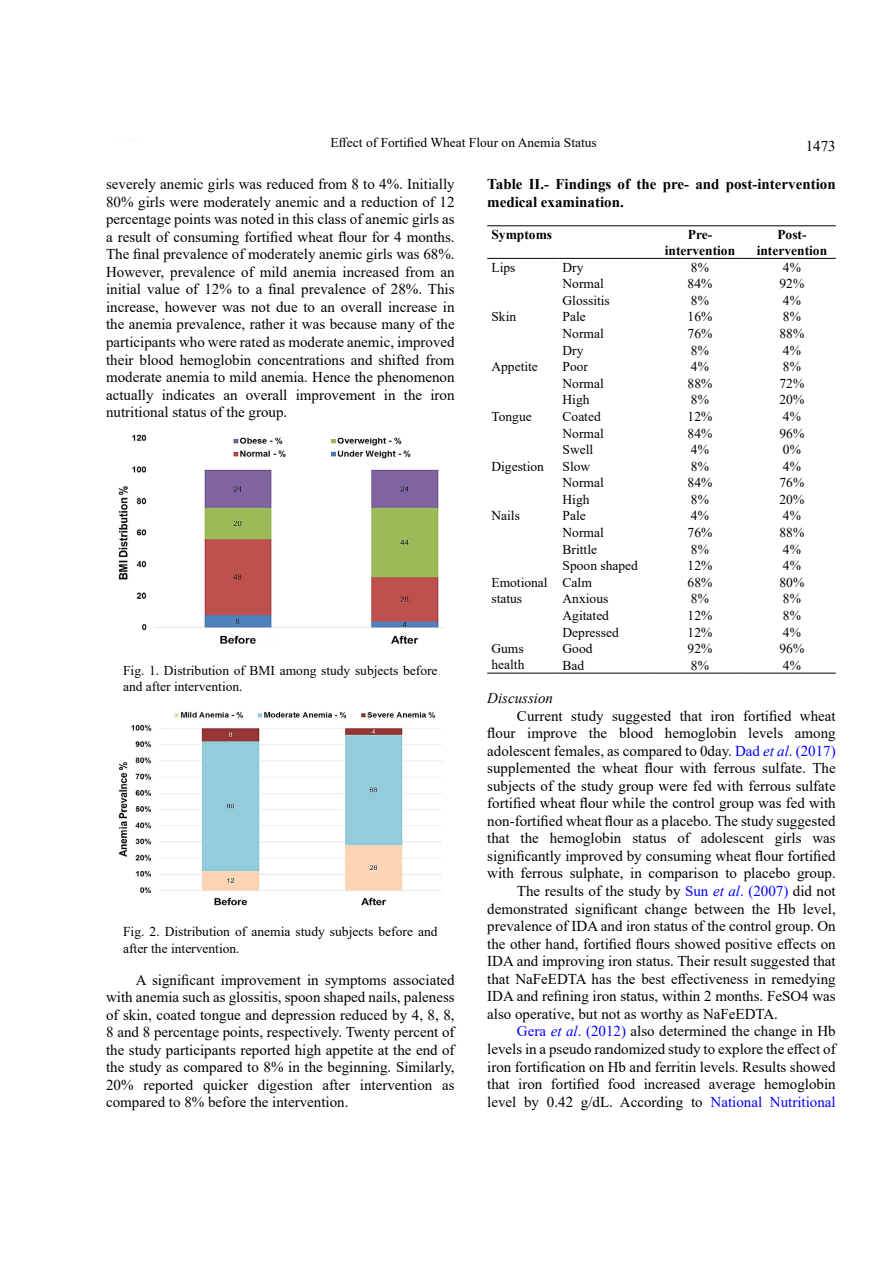
<style>
.page{position:relative;width:893px;height:1263px;background:#fff}
.page>*{position:absolute;margin:0;border:0;box-sizing:border-box;transform-origin:0 0}
.t1{font:15px/17.5px "Times New Roman";color:#000;text-align:justify}
.t2{font:700 15px/18px "Times New Roman";color:#000}
.t3{font:italic 15px "Times New Roman";color:#000}
.t4{font:13.5px/16.2px "Times New Roman";color:#000}
.t5{font:700 13.5px/16.2px "Times New Roman";color:#000;text-align:center}
.s1{color:#00f}
.s2{font-style:italic;color:#00f}
</style>
<div class="page">
<img style="left:118px;top:435px;width:326px;height:209px">
<img style="left:118px;top:711px;width:323px;height:195px">
<hr style="left:487px;top:673px;width:71px;height:1px;background:#000">
<hr style="left:558px;top:673px;width:94px;height:1px;background:#000">
<hr style="left:652px;top:673px;width:92px;height:1px;background:#000">
<hr style="left:744px;top:673px;width:92px;height:1px;background:#000">
<hr style="left:487px;top:225px;width:71px;height:1px;background:#000">
<hr style="left:558px;top:225px;width:94px;height:1px;background:#000">
<hr style="left:652px;top:225px;width:92px;height:1px;background:#000">
<hr style="left:744px;top:225px;width:92px;height:1px;background:#000">
<hr style="left:487px;top:258px;width:71px;height:1px;background:#000">
<hr style="left:558px;top:258px;width:94px;height:1px;background:#000">
<hr style="left:652px;top:258px;width:92px;height:1px;background:#000">
<hr style="left:744px;top:258px;width:92px;height:1px;background:#000">
<p class="t4" style="left:331px;top:134px;width:268px">Effect of Fortified Wheat Flour on Anemia Status</p>
<p class="t1" style="left:806px;top:137px;width:31px">1473</p>
<p class="t1" style="left:106px;top:175px;width:350px">severely anemic girls was reduced from 8 to 4%. Initially 80% girls were moderately anemic and a reduction of 12 percentage points was noted in this class of anemic girls as a result of consuming fortified wheat flour for 4 months.<br>The final prevalence of moderately anemic girls was 68%.<br>However, prevalence of mild anemia increased from an initial value of 12% to a final prevalence of 28%. This increase, however was not due to an overall increase in the anemia prevalence, rather it was because many of the participants who were rated as moderate anemic, improved their blood hemoglobin concentrations and shifted from moderate anemia to mild anemia. Hence the phenomenon actually indicates an overall improvement in the iron nutritional status of the group.</p>
<p class="t4" style="left:123px;top:662px;width:316px">Fig. 1. Distribution of BMI among study subjects before and after intervention.</p>
<p class="t4" style="left:123px;top:923px;width:316px">Fig. 2. Distribution of anemia study subjects before and after the intervention.</p>
<p class="t1" style="left:106px;top:970px;width:350px;text-indent:30px">A significant improvement in symptoms associated with anemia such as glossitis, spoon shaped nails, paleness of skin, coated tongue and depression reduced by 4, 8, 8, 8 and 8 percentage points, respectively. Twenty percent of the study participants reported high appetite at the end of the study as compared to 8% in the beginning. Similarly, 20% reported quicker digestion after intervention as compared to 8% before the intervention.</p>
<p class="t2" style="left:487px;top:174px;width:350px">Table II.- Findings of the pre- and post-intervention medical examination.</p>
<p class="t5" style="left:491px;top:226px;width:62px">Symptoms</p>
<p class="t5" style="left:665px;top:226px;width:72px">Pre&shy;intervention</p>
<p class="t5" style="left:757px;top:226px;width:72px">Post&shy;intervention</p>
<p class="t4" style="left:491px;top:258px;width:26px">Lips</p>
<p class="t4" style="left:563px;top:258px;width:22px">Dry</p>
<p class="t4" style="left:691px;top:258px;width:19px">8%</p>
<p class="t4" style="left:783px;top:258px;width:19px">4%</p>
<p class="t4" style="left:563px;top:275px;width:43px">Normal</p>
<p class="t4" style="left:688px;top:275px;width:26px">84%</p>
<p class="t4" style="left:779px;top:275px;width:26px">92%</p>
<p class="t4" style="left:563px;top:292px;width:49px">Glossitis</p>
<p class="t4" style="left:691px;top:292px;width:19px">8%</p>
<p class="t4" style="left:783px;top:292px;width:19px">4%</p>
<p class="t4" style="left:491px;top:308px;width:26px">Skin</p>
<p class="t4" style="left:563px;top:308px;width:25px">Pale</p>
<p class="t4" style="left:688px;top:308px;width:26px">16%</p>
<p class="t4" style="left:783px;top:308px;width:19px">8%</p>
<p class="t4" style="left:563px;top:325px;width:43px">Normal</p>
<p class="t4" style="left:688px;top:325px;width:26px">76%</p>
<p class="t4" style="left:779px;top:325px;width:26px">88%</p>
<p class="t4" style="left:563px;top:341px;width:22px">Dry</p>
<p class="t4" style="left:691px;top:341px;width:19px">8%</p>
<p class="t4" style="left:783px;top:341px;width:19px">4%</p>
<p class="t4" style="left:491px;top:358px;width:48px">Appetite</p>
<p class="t4" style="left:563px;top:358px;width:27px">Poor</p>
<p class="t4" style="left:691px;top:358px;width:19px">4%</p>
<p class="t4" style="left:783px;top:358px;width:19px">8%</p>
<p class="t4" style="left:563px;top:375px;width:43px">Normal</p>
<p class="t4" style="left:688px;top:375px;width:26px">88%</p>
<p class="t4" style="left:779px;top:375px;width:26px">72%</p>
<p class="t4" style="left:563px;top:391px;width:28px">High</p>
<p class="t4" style="left:691px;top:391px;width:19px">8%</p>
<p class="t4" style="left:779px;top:391px;width:26px">20%</p>
<p class="t4" style="left:491px;top:408px;width:42px">Tongue</p>
<p class="t4" style="left:563px;top:408px;width:40px">Coated</p>
<p class="t4" style="left:688px;top:408px;width:26px">12%</p>
<p class="t4" style="left:783px;top:408px;width:19px">4%</p>
<p class="t4" style="left:563px;top:424px;width:43px">Normal</p>
<p class="t4" style="left:688px;top:424px;width:26px">84%</p>
<p class="t4" style="left:779px;top:424px;width:26px">96%</p>
<p class="t4" style="left:563px;top:441px;width:32px">Swell</p>
<p class="t4" style="left:691px;top:441px;width:19px">4%</p>
<p class="t4" style="left:783px;top:441px;width:19px">0%</p>
<p class="t4" style="left:491px;top:458px;width:54px">Digestion</p>
<p class="t4" style="left:563px;top:458px;width:29px">Slow</p>
<p class="t4" style="left:691px;top:458px;width:19px">8%</p>
<p class="t4" style="left:783px;top:458px;width:19px">4%</p>
<p class="t4" style="left:563px;top:474px;width:43px">Normal</p>
<p class="t4" style="left:688px;top:474px;width:26px">84%</p>
<p class="t4" style="left:779px;top:474px;width:26px">76%</p>
<p class="t4" style="left:563px;top:491px;width:28px">High</p>
<p class="t4" style="left:691px;top:491px;width:19px">8%</p>
<p class="t4" style="left:779px;top:491px;width:26px">20%</p>
<p class="t4" style="left:491px;top:507px;width:30px">Nails</p>
<p class="t4" style="left:563px;top:507px;width:25px">Pale</p>
<p class="t4" style="left:691px;top:507px;width:19px">4%</p>
<p class="t4" style="left:783px;top:507px;width:19px">4%</p>
<p class="t4" style="left:563px;top:524px;width:43px">Normal</p>
<p class="t4" style="left:688px;top:524px;width:26px">76%</p>
<p class="t4" style="left:779px;top:524px;width:26px">88%</p>
<p class="t4" style="left:563px;top:541px;width:36px">Brittle</p>
<p class="t4" style="left:691px;top:541px;width:19px">8%</p>
<p class="t4" style="left:783px;top:541px;width:19px">4%</p>
<p class="t4" style="left:563px;top:557px;width:77px">Spoon shaped</p>
<p class="t4" style="left:688px;top:557px;width:26px">12%</p>
<p class="t4" style="left:783px;top:557px;width:19px">4%</p>
<p class="t4" style="left:491px;top:574px;width:58px">Emotional status</p>
<p class="t4" style="left:563px;top:574px;width:31px">Calm</p>
<p class="t4" style="left:688px;top:574px;width:26px">68%</p>
<p class="t4" style="left:779px;top:574px;width:26px">80%</p>
<p class="t4" style="left:563px;top:590px;width:47px">Anxious</p>
<p class="t4" style="left:691px;top:590px;width:19px">8%</p>
<p class="t4" style="left:783px;top:590px;width:19px">8%</p>
<p class="t4" style="left:563px;top:607px;width:48px">Agitated</p>
<p class="t4" style="left:688px;top:607px;width:26px">12%</p>
<p class="t4" style="left:783px;top:607px;width:19px">8%</p>
<p class="t4" style="left:563px;top:623px;width:58px">Depressed</p>
<p class="t4" style="left:688px;top:623px;width:26px">12%</p>
<p class="t4" style="left:783px;top:623px;width:19px">4%</p>
<p class="t4" style="left:491px;top:640px;width:34px">Gums health</p>
<p class="t4" style="left:563px;top:640px;width:31px">Good</p>
<p class="t4" style="left:688px;top:640px;width:26px">92%</p>
<p class="t4" style="left:779px;top:640px;width:26px">96%</p>
<p class="t4" style="left:563px;top:657px;width:23px">Bad</p>
<p class="t4" style="left:691px;top:657px;width:19px">8%</p>
<p class="t4" style="left:783px;top:657px;width:19px">4%</p>
<p class="t3" style="left:487px;top:688px;width:67px">Discussion</p>
<p class="t1" style="left:517px;top:706px;width:320px">Current study suggested that iron fortified wheat</p>
<p class="t1" style="left:487px;top:724px;width:350px">flour improve the blood hemoglobin levels among</p>
<p class="t1" style="left:487px;top:741px;width:350px">adolescent females, as compared to 0day. <span class="s1">Dad</span> <span class="s2">et al</span><span class="s1">. (2017)</span></p>
<p class="t1" style="left:487px;top:759px;width:350px">supplemented the wheat flour with ferrous sulfate. The</p>
<p class="t1" style="left:487px;top:776px;width:350px">subjects of the study group were fed with ferrous sulfate</p>
<p class="t1" style="left:487px;top:794px;width:350px">fortified wheat flour while the control group was fed with</p>
<p class="t1" style="left:487px;top:811px;width:350px">non-fortified wheat flour as a placebo. The study suggested</p>
<p class="t1" style="left:487px;top:829px;width:350px">that the hemoglobin status of adolescent girls was</p>
<p class="t1" style="left:487px;top:847px;width:350px">significantly improved by consuming wheat flour fortified</p>
<p class="t1" style="left:487px;top:864px;width:350px">with ferrous sulphate, in comparison to placebo group.</p>
<p class="t1" style="left:517px;top:882px;width:320px">The results of the study by <span class="s1">Sun</span> <span class="s2">et al</span><span class="s1">. (2007)</span> did not</p>
<p class="t1" style="left:487px;top:899px;width:350px">demonstrated significant change between the Hb level,</p>
<p class="t1" style="left:487px;top:917px;width:350px">prevalence of IDA and iron status of the control group. On</p>
<p class="t1" style="left:487px;top:934px;width:350px">the other hand, fortified flours showed positive effects on</p>
<p class="t1" style="left:487px;top:952px;width:350px">IDA and improving iron status. Their result suggested that</p>
<p class="t1" style="left:487px;top:969px;width:350px">that NaFeEDTA has the best effectiveness in remedying</p>
<p class="t1" style="left:487px;top:987px;width:350px">IDA and refining iron status, within 2 months. FeSO4 was</p>
<p class="t1" style="left:487px;top:1005px;width:292px">also operative, but not as worthy as NaFeEDTA.</p>
<p class="t1" style="left:517px;top:1022px;width:320px"><span class="s1">Gera</span> <span class="s2">et al</span><span class="s1">. (2012)</span> also determined the change in Hb</p>
<p class="t1" style="left:487px;top:1040px;width:350px">levels in a pseudo randomized study to explore the effect of</p>
<p class="t1" style="left:487px;top:1057px;width:350px">iron fortification on Hb and ferritin levels. Results showed</p>
<p class="t1" style="left:487px;top:1075px;width:350px">that iron fortified food increased average hemoglobin</p>
<p class="t1" style="left:487px;top:1092px;width:350px">level by 0.42 g/dL. According to <span class="s1">National Nutritional</span></p>
</div>
